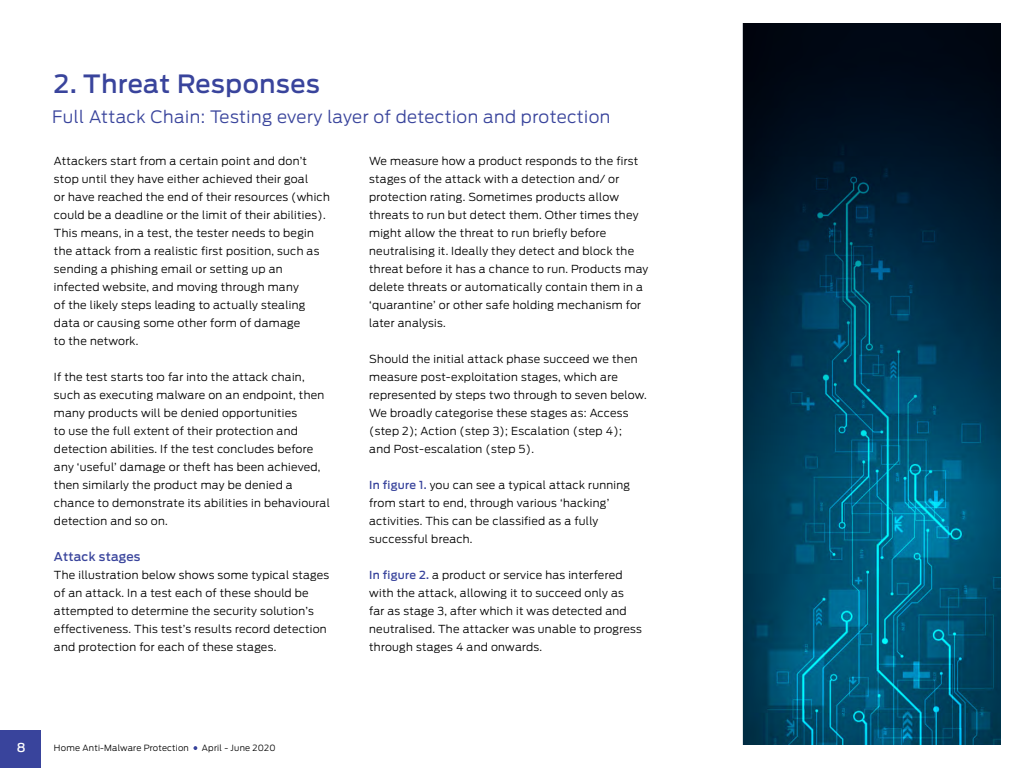
<style>
.page{position:relative;width:1024px;height:768px;background:#fff}
.page>*{position:absolute;margin:0;border:0;box-sizing:border-box;transform-origin:0 0}
.t1{font:500 25px "Antenna";letter-spacing:.025em;color:#39449c}
.t2{font:300 17px "Antenna";letter-spacing:.025em;color:#39449c}
.t3{font:500 12.2px "Antenna";color:#fff}
.t4{font:500 12px "Antenna";letter-spacing:.02em;color:#39449c}
.t5{font:300 11px/18px "Antenna";letter-spacing:.025em;color:#000}
.t6{font:300 8.5px "Antenna";letter-spacing:.025em;color:#000}
.s1{font-weight:500;color:#39449c}
</style>
<div class="page">
<div style="left:0;top:730px;width:41px;height:38px;background:#39449c"></div>
<svg style="left:194px;top:746px;width:3px;height:4px"></svg>
<img style="left:744px;top:633px;width:256px;height:111px">
<svg style="left:742px;top:23px;width:259px;height:610px;background:#00354e"></svg>
<h1 class="t1" style="left:54px;top:69px;width:267px">2. Threat Responses</h1>
<h2 class="t2" style="left:52px;top:107px;width:560px">Full Attack Chain: Testing every layer of detection and protection</h2>
<p class="t5" style="left:54px;top:152px;width:277px">Attackers start from a certain point and don’t stop until they have either achieved their goal<br>or have reached the end of their resources (which could be a deadline or the limit of their abilities).<br>This means, in a test, the tester needs to begin the attack from a realistic first position, such as sending a phishing email or setting up an infected website, and moving through many<br>of the likely steps leading to actually stealing data or causing some other form of damage<br>to the network.</p>
<p class="t5" style="left:54px;top:368px;width:277px">If the test starts too far into the attack chain, such as executing malware on an endpoint, then many products will be denied opportunities<br>to use the full extent of their protection and detection abilities. If the test concludes before any ‘useful’ damage or theft has been achieved, then similarly the product may be denied a chance to demonstrate its abilities in behavioural detection and so on.</p>
<p class="t4" style="left:54px;top:549px;width:88px">Attack stages</p>
<p class="t5" style="left:54px;top:566px;width:277px">The illustration below shows some typical stages of an attack. In a test each of these should be attempted to determine the security solution’s effectiveness. This test’s results record detection and protection for each of these stages.</p>
<p class="t3" style="left:17px;top:740px;width:10px">8</p>
<p class="t6" style="left:54px;top:743px;width:136px">Home Anti-Malware Protection</p>
<p class="t6" style="left:202px;top:743px;width:75px">April - June 2020</p>
<p class="t5" style="left:369px;top:152px;width:281px">We measure how a product responds to the first stages of the attack with a detection and/ or protection rating. Sometimes products allow threats to run but detect them. Other times they might allow the threat to run briefly before neutralising it. Ideally they detect and block the threat before it has a chance to run. Products may delete threats or automatically contain them in a ‘quarantine’ or other safe holding mechanism for later analysis.</p>
<p class="t5" style="left:369px;top:350px;width:279px">Should the initial attack phase succeed we then measure post-exploitation stages, which are represented by steps two through to seven below.<br>We broadly categorise these stages as: Access (step 2); Action (step 3); Escalation (step 4);<br>and Post-escalation (step 5).</p>
<p class="t5" style="left:369px;top:476px;width:262px"><span class="s1">In figure 1.</span> you can see a typical attack running from start to end, through various ‘hacking’ activities. This can be classified as a fully successful breach.</p>
<p class="t5" style="left:369px;top:566px;width:274px"><span class="s1">In figure 2.</span> a product or service has interfered with the attack, allowing it to succeed only as<br>far as stage 3, after which it was detected and neutralised. The attacker was unable to progress through stages 4 and onwards.</p>
</div>
